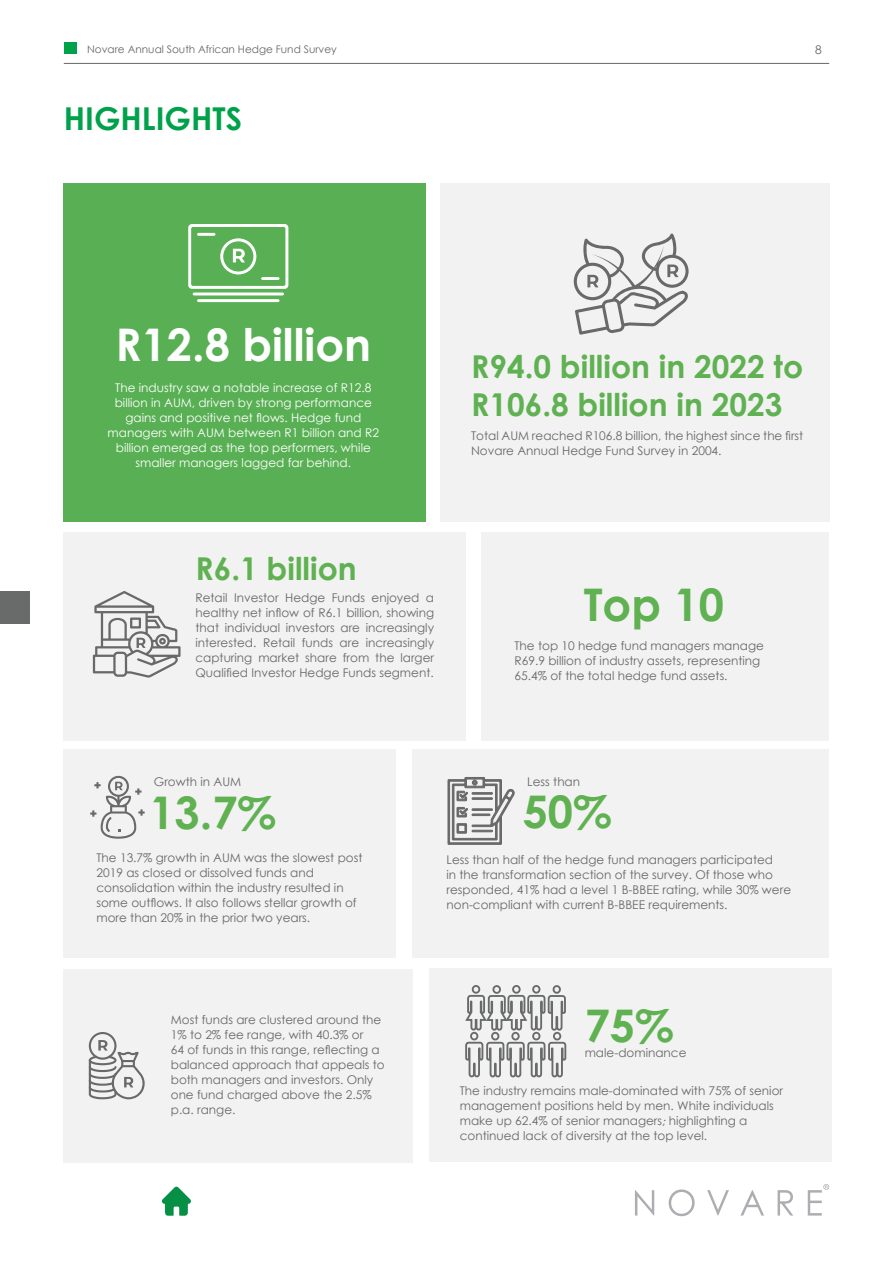
<style>
.page{position:relative;width:893px;height:1263px;background:#fff}
.page>*{position:absolute;margin:0;border:0;box-sizing:border-box;transform-origin:0 0}
.t1{font:700 45px "Century Gothic";color:#5fb151}
.t2{font:700 45px "Century Gothic";color:#fff}
.t3{font:700 31.5px/37.5px "Century Gothic";color:#5fb151}
.t4{font:700 31.5px "Century Gothic";color:#00a14b}
.t5{font:12px/15px "Century Gothic";color:#686767}
.t6{font:12px/15px "Century Gothic";color:#fff;text-align:center}
.t7{font:11.55px "Century Gothic";color:#696969}
.t8{font:10.5px "Century Gothic";color:#686767}
</style>
<div class="page">
<svg style="left:635px;top:1184px;width:194px;height:32px"></svg>
<hr style="left:64px;top:63px;width:765px;height:1px;background:#686767">
<div style="left:64px;top:43px;width:13px;height:11px;background:#00a14b"></div>
<svg style="left:162px;top:1187px;width:29px;height:29px"></svg>
<div style="left:64px;top:183px;width:362px;height:338px;background:#59b054"></div>
<div style="left:440px;top:183px;width:389px;height:338px;background:#f2f2f2"></div>
<div style="left:64px;top:532px;width:402px;height:209px;background:#f2f2f2"></div>
<div style="left:482px;top:532px;width:347px;height:209px;background:#f2f2f2"></div>
<div style="left:64px;top:749px;width:332px;height:209px;background:#f2f2f2"></div>
<div style="left:413px;top:749px;width:416px;height:208px;background:#f2f2f2"></div>
<div style="left:63px;top:969px;width:350px;height:193px;background:#f2f2f2"></div>
<div style="left:429px;top:968px;width:402px;height:193px;background:#f2f2f2"></div>
<svg style="left:93px;top:591px;width:88px;height:87px"></svg>
<svg style="left:90px;top:775px;width:55px;height:64px"></svg>
<svg style="left:448px;top:777px;width:67px;height:68px"></svg>
<svg style="left:574px;top:233px;width:115px;height:102px"></svg>
<svg style="left:89px;top:1032px;width:56px;height:67px"></svg>
<hr style="left:192px;top:292px;width:93px;height:4px;background:#fff;border-radius:2px">
<div style="left:191px;top:291px;width:94px;height:6px;border:1px solid #59b054;border-radius:2px"></div>
<div style="left:196px;top:298px;width:84px;height:5px;background:#fff;border-radius:2px"></div>
<div style="left:196px;top:298px;width:85px;height:6px;border:1px solid #59b054;border-radius:2px"></div>
<svg style="left:188px;top:224px;width:101px;height:65px"></svg>
<div style="left:0;top:591px;width:29px;height:32px;background:#696a6a"></div>
<div style="left:472px;top:985px;width:8px;height:9px;border:2px solid #696a6a;border-radius:50%"></div>
<div style="left:470px;top:1032px;width:8px;height:8px;border:2px solid #696a6a;border-radius:50%"></div>
<div style="left:491px;top:1032px;width:8px;height:8px;border:2px solid #696a6a;border-radius:50%"></div>
<div style="left:511px;top:1032px;width:9px;height:8px;border:2px solid #696a6a;border-radius:50%"></div>
<div style="left:492px;top:985px;width:9px;height:9px;border:2px solid #696a6a;border-radius:50%"></div>
<div style="left:512px;top:985px;width:9px;height:9px;border:2px solid #696a6a;border-radius:50%"></div>
<div style="left:532px;top:1032px;width:8px;height:8px;border:2px solid #696a6a;border-radius:50%"></div>
<svg style="left:465px;top:1040px;width:102px;height:38px"></svg>
<div style="left:553px;top:1032px;width:8px;height:8px;border:2px solid #696a6a;border-radius:50%"></div>
<div style="left:532px;top:985px;width:8px;height:9px;border:2px solid #696a6a;border-radius:50%"></div>
<svg style="left:465px;top:993px;width:101px;height:39px"></svg>
<div style="left:553px;top:985px;width:8px;height:9px;border:2px solid #696a6a;border-radius:50%"></div>
<p class="t8" style="left:87px;top:41px;width:251px">Novare Annual South African Hedge Fund Survey</p>
<p class="t5" style="left:815px;top:42px;width:8px">8</p>
<h2 class="t4" style="left:64px;top:95px;width:180px">HIGHLIGHTS</h2>
<h1 class="t2" style="left:116px;top:310px;width:257px">R12.8 billion</h1>
<p class="t6" style="left:108px;top:380px;width:273px">The industry saw a notable increase of R12.8 billion in AUM, driven by strong performance gains and positive net flows. Hedge fund managers with AUM between R1 billion and R2 billion emerged as the top performers, while smaller managers lagged far behind.</p>
<h2 class="t3" style="left:195px;top:548px;width:163px">R6.1 billion</h2>
<p class="t5" style="left:195px;top:589px;width:240px;text-align:justify">Retail Investor Hedge Funds enjoyed a healthy net inflow of R6.1 billion, showing that individual investors are increasingly interested. Retail funds are increasingly capturing market share from the larger Qualified Investor Hedge Funds segment.</p>
<h2 class="t3" style="left:471px;top:347px;width:334px">R94.0 billion in 2022 to<br>R106.8 billion in 2023</h2>
<p class="t5" style="left:471px;top:428px;width:334px">Total AUM reached R106.8 billion, the highest since the first<br>Novare Annual Hedge Fund Survey in 2004.</p>
<h1 class="t1" style="left:584px;top:570px;width:142px">Top 10</h1>
<p class="t5" style="left:514px;top:638px;width:251px">The top 10 hedge fund managers manage<br>R69.9 billion of industry assets, representing<br>65.4% of the total hedge fund assets.</p>
<p class="t5" style="left:154px;top:774px;width:89px">Growth in AUM</p>
<p class="t5" style="left:527px;top:774px;width:54px">Less than</p>
<h1 class="t1" style="left:149px;top:778px;width:128px">13.7%</h1>
<h1 class="t1" style="left:523px;top:778px;width:91px">50%</h1>
<p class="t5" style="left:96px;top:850px;width:267px">The 13.7% growth in AUM was the slowest post 2019 as closed or dissolved funds and consolidation within the industry resulted in some outflows. It also follows stellar growth of more than 20% in the prior two years.</p>
<p class="t5" style="left:446px;top:852px;width:346px">Less than half of the hedge fund managers participated<br>in the transformation section of the survey. Of those who responded, 41% had a level 1 B-BBEE rating, while 30% were non-compliant with current B-BBEE requirements.</p>
<p class="t5" style="left:171px;top:1012px;width:215px">Most funds are clustered around the<br>1% to 2% fee range, with 40.3% or<br>64 of funds in this range, reflecting a balanced approach that appeals to both managers and investors. Only one fund charged above the 2.5% p.a. range.</p>
<h1 class="t1" style="left:585px;top:991px;width:91px">75%</h1>
<p class="t5" style="left:585px;top:1045px;width:103px">male-dominance</p>
<p class="t5" style="left:460px;top:1083px;width:325px">The industry remains male-dominated with 75% of senior management positions held by men. White individuals make up 62.4% of senior managers, highlighting a continued lack of diversity at the top level.</p>
<p class="t7" style="left:663px;top:1109px;width:5px">.</p>
</div>
